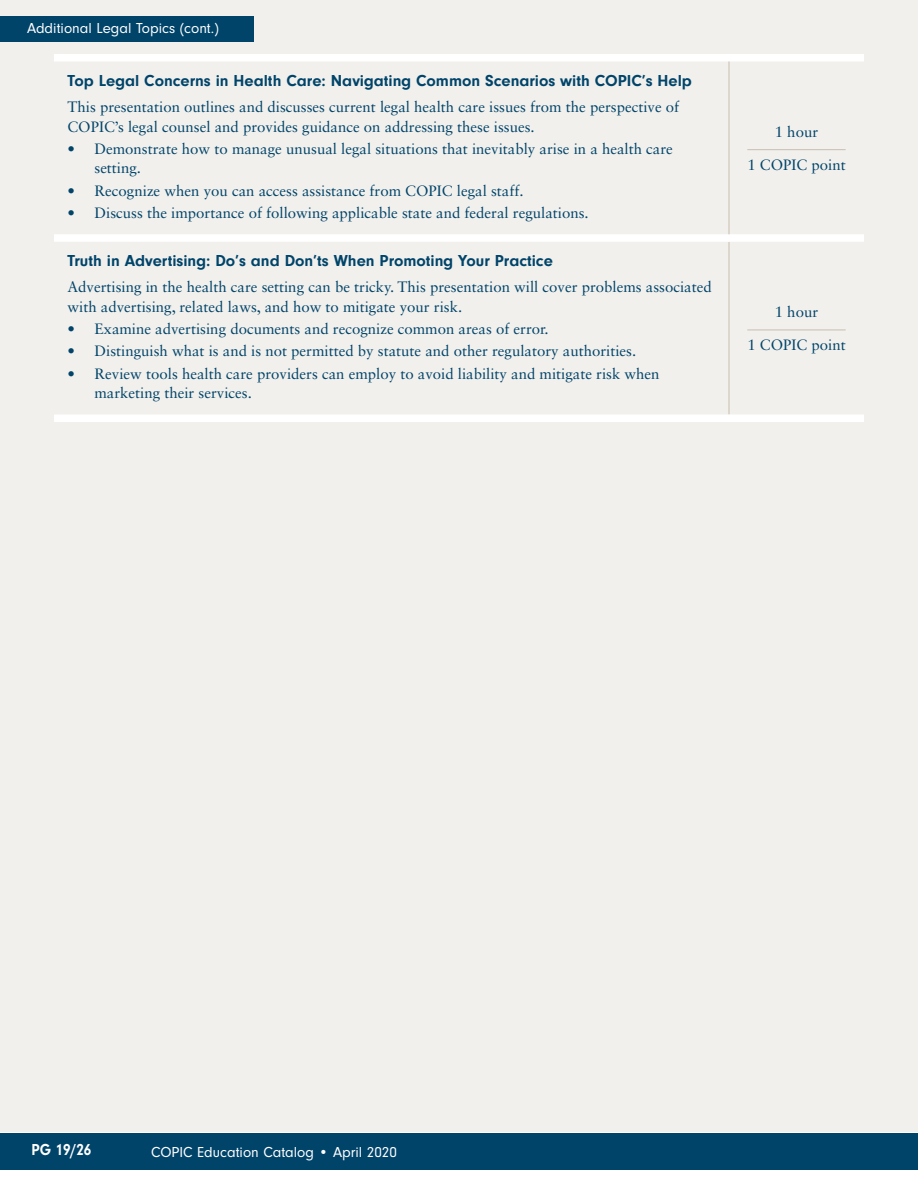
<style>
.page{position:relative;width:918px;height:1188px;background:#fff}
.page>*{position:absolute;margin:0;border:0;box-sizing:border-box;transform-origin:0 0}
.Category_Title{font:700 16.5px "Neuzeit Gro";color:#00446a}
.t1{font:700 16.5px "Neuzeit Gro";color:#fff;scale:.91 1}
.Objective_Copy{font:15px/19.5px "Sabon LT Std";color:#00446a}
.t2{font:15px "Neuzeit Gro";color:#fff}
.Time_Credit{font:15px "Sabon LT Std";color:#00446a}
.Time{font:15px "Sabon LT Std";color:#00446a}
</style>
<div class="page">
<div style="left:0;top:0;width:918px;height:1132px;background:#f2f0ec"></div>
<div style="left:0;top:1133px;width:918px;height:36px;background:#00446a"></div>
<hr style="left:729px;top:242px;width:1px;height:173px;background:#c7beb0">
<div style="left:54px;top:54px;width:675px;height:8px;background:#fff"></div>
<div style="left:729px;top:54px;width:135px;height:8px;background:#fff"></div>
<div style="left:54px;top:234px;width:675px;height:8px;background:#fff"></div>
<div style="left:729px;top:234px;width:135px;height:8px;background:#fff"></div>
<div style="left:54px;top:415px;width:675px;height:7px;background:#fff"></div>
<div style="left:729px;top:415px;width:135px;height:7px;background:#fff"></div>
<hr style="left:729px;top:61px;width:1px;height:173px;background:#c7beb0">
<hr style="left:747px;top:149px;width:99px;height:1px;background:#c7beb0">
<hr style="left:747px;top:330px;width:99px;height:1px;background:#c7beb0">
<div style="left:0;top:16px;width:254px;height:26px;background:#00446a"></div>
<p class="t2" style="left:27px;top:20px;width:193px">Additional Legal Topics (cont.)</p>
<p class="Category_Title" style="left:68px;top:71px;width:626px">Top Legal Concerns in Health Care: Navigating Common Scenarios with COPIC’s Help</p>
<p class="Objective_Copy" style="left:68px;top:97px;width:613px">This presentation outlines and discusses current legal health care issues from the perspective of<br>COPIC’s legal counsel and provides guidance on addressing these issues.</p>
<p class="Objective_Copy" style="left:94px;top:139px;width:580px;text-indent:-27px">• Demonstrate how to manage unusual legal situations that inevitably arise in a health care setting.</p>
<p class="Objective_Copy" style="left:68px;top:180px;width:458px">• Recognize when you can access assistance from COPIC legal staff.</p>
<p class="Objective_Copy" style="left:68px;top:203px;width:523px">• Discuss the importance of following applicable state and federal regulations.</p>
<p class="Category_Title" style="left:68px;top:252px;width:487px">Truth in Advertising: Do’s and Don’ts When Promoting Your Practice</p>
<p class="Objective_Copy" style="left:68px;top:277px;width:646px">Advertising in the health care setting can be tricky. This presentation will cover problems associated with advertising, related laws, and how to mitigate your risk.</p>
<p class="Objective_Copy" style="left:68px;top:319px;width:483px">• Examine advertising documents and recognize common areas of error.</p>
<p class="Objective_Copy" style="left:68px;top:341px;width:570px">• Distinguish what is and is not permitted by statute and other regulatory authorities.</p>
<p class="Objective_Copy" style="left:94px;top:363px;width:567px;text-indent:-27px">• Review tools health care providers can employ to avoid liability and mitigate risk when marketing their services.</p>
<p class="Time" style="left:775px;top:123px;width:45px">1 hour</p>
<p class="Time_Credit" style="left:747px;top:156px;width:100px">1 COPIC point</p>
<p class="Time" style="left:775px;top:303px;width:45px">1 hour</p>
<p class="Time_Credit" style="left:747px;top:336px;width:100px">1 COPIC point</p>
<p class="t1" style="left:32px;top:1141px;width:67px">PG 19/26</p>
<p class="t2" style="left:151px;top:1144px;width:247px">COPIC Education Catalog • April 2020</p>
</div>
